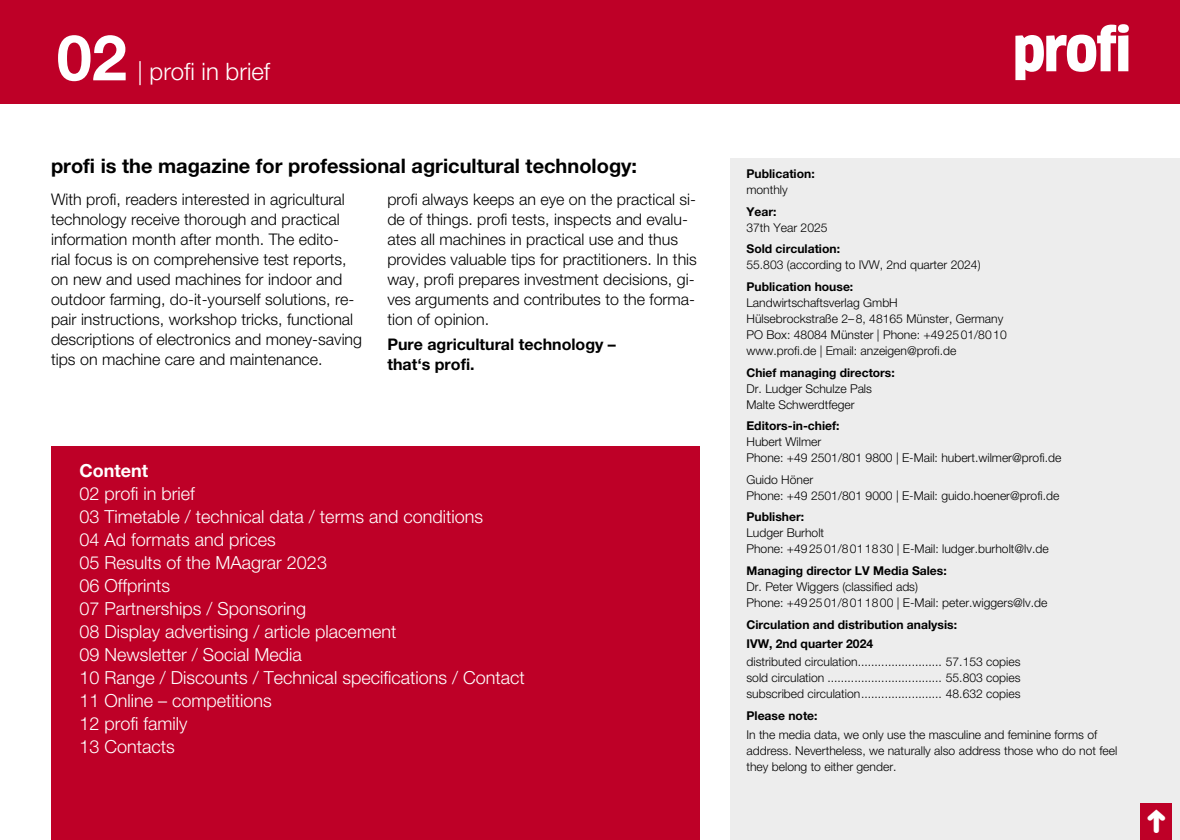
<style>
.page{position:relative;width:1180px;height:840px;background:#fff}
.page>*{position:absolute;margin:0;border:0;box-sizing:border-box;transform-origin:0 0}
.t1{font:700 63.2px "Helvetica Neue LT Pro";color:#fff}
.t2{font:300 24px "Helvetica Neue LT Pro";color:#fff}
.t3{font:700 20px "Helvetica Neue LT Pro";color:#000}
.t4{font:300 18px/23px "Helvetica Neue LT Pro";color:#fff}
.t5{font:700 18px "Helvetica Neue LT Pro";color:#fff}
.t6{font:300 16px/20px "Helvetica Neue LT Pro";color:#000}
.t7{font:700 16px/20px "Helvetica Neue LT Pro";color:#000}
.t8{font:300 12.2px/16px "Helvetica Neue LT Pro";color:#000}
.t9{font:700 12.2px/18.8px "Helvetica Neue LT Pro";color:#000}
.t10{font:700 12px "Helvetica Neue LT Pro";color:#000}
.s1{font-size:12.2px}
</style>
<div class="page">
<div style="left:0;top:0;width:1179px;height:103px;background:#be0027"></div>
<svg style="left:1015px;top:24px;width:113px;height:56px"></svg>
<div style="left:730px;top:159px;width:449px;height:680px;background:#ededed"></div>
<div style="left:51px;top:446px;width:648px;height:393px;background:#be0027"></div>
<div style="left:1140px;top:802px;width:32px;height:37px;background:#be0027"></div>
<h1 class="t1" style="left:57px;top:18px;width:72px">02</h1>
<h2 class="t2" style="left:137px;top:56px;width:134px">| profi in brief</h2>
<h3 class="t3" style="left:51px;top:153px;width:587px">profi is the magazine for professional agricultural technology:</h3>
<p class="t6" style="left:51px;top:188px;width:312px">With profi, readers interested in agricultural technology receive thorough and practical information month after month. The edito&shy;rial focus is on comprehensive test reports, on new and used machines for indoor and outdoor farming, do-it-yourself solutions, re&shy;pair instructions, workshop tricks, functional descriptions of electronics and money-saving tips on machine care and maintenance.</p>
<p class="t6" style="left:387px;top:188px;width:311px">profi always keeps an eye on the practical si&shy;de of things. profi tests, inspects and evalu&shy;ates all machines in practical use and thus provides valuable tips for practitioners. In this way, profi prepares investment decisions, gi&shy;ves arguments and contributes to the forma&shy;tion of opinion.</p>
<h3 class="t7" style="left:387px;top:334px;width:230px">Pure agricultural technology – that‘s profi.</h3>
<h3 class="t5" style="left:79px;top:458px;width:70px">Content</h3>
<p class="t4" style="left:79px;top:481px;width:447px">02 profi in brief<br>03 Timetable / technical data / terms and conditions<br>04 Ad formats and prices<br>05 Results of the MAagrar 2023<br>06 Offprints<br>07 Partnerships / Sponsoring<br>08 Display advertising / article placement<br>09 Newsletter / Social Media<br>10 Range / Discounts / Technical specifications / Contact<br>11 Online – competitions<br>12 profi family<br>13 Contacts</p>
<p class="t9" style="left:746px;top:164px;width:70px">Publication:</p>
<p class="t8" style="left:746px;top:181px;width:43px">monthly</p>
<p class="t9" style="left:746px;top:201px;width:32px">Year:</p>
<p class="t8" style="left:746px;top:219px;width:83px">37th Year 2025</p>
<p class="t9" style="left:746px;top:239px;width:95px">Sold circulation:</p>
<p class="t8" style="left:746px;top:256px;width:235px">55.803 (according to IVW, 2nd quarter 2024)</p>
<p class="t9" style="left:746px;top:277px;width:108px">Publication house:</p>
<p class="t8" style="left:746px;top:294px;width:262px">Landwirtschaftsverlag GmbH<br>Hülsebrockstraße 2–8, 48165 Münster, Germany PO Box: 48084 Münster | Phone: +492501/8010 www.profi.de | Email: anzeigen@profi.de</p>
<p class="t10" style="left:746px;top:364px;width:150px">Chief managing directors<span class="s1">:</span></p>
<p class="t8" style="left:746px;top:380px;width:127px">Dr. Ludger Schulze Pals<br>Malte Schwerdtfeger</p>
<p class="t9" style="left:746px;top:416px;width:95px">Editors-in-chief:</p>
<p class="t8" style="left:746px;top:433px;width:316px">Hubert Wilmer<br>Phone: +49 2501/801 9800 | E-Mail: hubert.wilmer@profi.de</p>
<p class="t8" style="left:746px;top:471px;width:314px">Guido Höner<br>Phone: +49 2501/801 9000 | E-Mail: guido.hoener@profi.de</p>
<p class="t9" style="left:746px;top:507px;width:59px">Publisher:</p>
<p class="t8" style="left:746px;top:524px;width:304px">Ludger Burholt<br>Phone: +492501/8011830 | E-Mail: ludger.burholt@lv.de</p>
<p class="t10" style="left:746px;top:563px;width:202px">Managing director <span class="s1">LV Media Sales:</span></p>
<p class="t8" style="left:746px;top:578px;width:302px">Dr. Peter Wiggers (classified ads)<br>Phone: +492501/8011800 | E-Mail: peter.wiggers@lv.de</p>
<p class="t9" style="left:746px;top:614px;width:212px">Circulation and distribution analysis:<br>IVW, 2nd quarter 2024</p>
<p class="t8" style="left:746px;top:653px;width:113px">distributed circulation</p>
<p class="t8" style="left:945px;top:653px;width:76px">57.153 copies</p>
<p class="t8" style="left:746px;top:669px;width:79px">sold circulation</p>
<p class="t8" style="left:945px;top:669px;width:76px">55.803 copies</p>
<p class="t8" style="left:746px;top:685px;width:115px">subscribed circulation</p>
<p class="t8" style="left:945px;top:685px;width:76px">48.632 copies</p>
<p class="t9" style="left:746px;top:705px;width:73px">Please note:</p>
<p class="t8" style="left:746px;top:725px;width:372px">In the media data, we only use the masculine and feminine forms of address. Nevertheless, we naturally also address those who do not feel they belong to either gender.</p>
</div>
